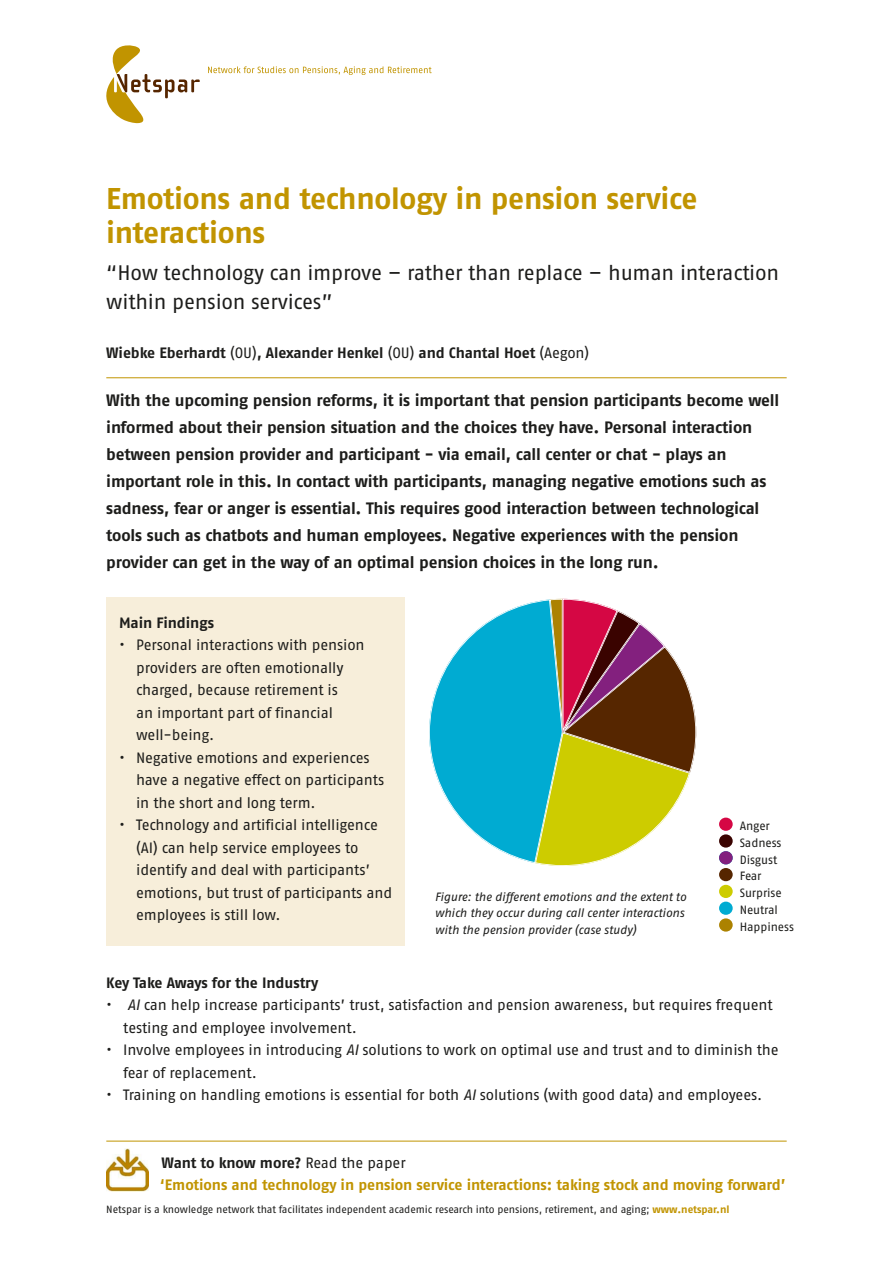
<style>
.page{position:relative;width:893px;height:1263px;background:#fff}
.page>*{position:absolute;margin:0;border:0;box-sizing:border-box;transform-origin:0 0}
.t1{font:700 30px/34.5px "Fago Pro";letter-spacing:-.01em;color:#c19400}
.t2{font:21px/28.5px "Fago Pro";letter-spacing:-.015em;color:#1d1d1b}
.t3{font:700 16.5px/27px "Fago Pro";letter-spacing:-.01em;color:#1d1d1b}
.t4{font:15px/22.5px "Fago Pro";letter-spacing:-.01em;color:#1d1d1b}
.t5{font:700 15px/22.5px "Fago Pro";letter-spacing:-.005em;color:#c19400}
.t6{font:700 15px "Fago Pro";letter-spacing:-.005em;color:#1d1d1b}
.t7{font:italic 12px/16.5px "Fago Pro";letter-spacing:-.01em;color:#1d1d1b}
.t8{font:12px/17px "Fago Pro";letter-spacing:-.005em;color:#1d1d1b}
.t9{font:10.5px "Fago Pro";letter-spacing:-.01em;color:#1d1d1b}
.s1{font-weight:400}
.s2{font-style:italic}
.s3{color:#1d1d1b}
.s4{font-weight:400;color:#1d1d1b}
.s5{font-weight:700;color:#c19400}
</style>
<div class="page">
<svg style="left:429px;top:599px;width:268px;height:267px"></svg>
<svg style="left:106px;top:45px;width:94px;height:78px"></svg>
<svg style="left:208px;top:66px;width:224px;height:9px"></svg>
<img style="left:106px;top:1148px;width:43px;height:43px">
<div style="left:106px;top:597px;width:299px;height:348px;background:#f7eeda"></div>
<hr style="left:106px;top:1141px;width:681px;height:1px;background:#c19400">
<hr style="left:106px;top:377px;width:681px;height:1px;background:#c19400">
<div style="left:719px;top:818px;width:14px;height:13px;background:#d50744;border-radius:50%"></div>
<div style="left:719px;top:834px;width:14px;height:14px;background:#3a0300;border-radius:50%"></div>
<div style="left:719px;top:851px;width:14px;height:13px;background:#83207e;border-radius:50%"></div>
<div style="left:719px;top:868px;width:14px;height:13px;background:#562600;border-radius:50%"></div>
<div style="left:719px;top:885px;width:14px;height:13px;background:#cdcc00;border-radius:50%"></div>
<div style="left:719px;top:902px;width:14px;height:13px;background:#00abd2;border-radius:50%"></div>
<div style="left:719px;top:918px;width:14px;height:14px;background:#ac8200;border-radius:50%"></div>
<h1 class="t1" style="left:106px;top:181px;width:593px">Emotions and technology in pension service interactions</h1>
<h2 class="t2" style="left:106px;top:259px;width:674px">“How technology can improve – rather than replace – human interaction within pension services”</h2>
<p class="t6" style="left:106px;top:343px;width:484px">Wiebke Eberhardt <span class="s1">(OU)</span>, Alexander Henkel <span class="s1">(OU)</span> and Chantal Hoet <span class="s1">(Aegon)</span></p>
<p class="t3" style="left:106px;top:387px;width:674px">With the upcoming pension reforms, it is important that pension participants become well informed about their pension situation and the choices they have. Personal interaction between pension provider and participant - via email, call center or chat - plays an important role in this. In contact with participants, managing negative emotions such as sadness, fear or anger is essential. This requires good interaction between technological tools such as chatbots and human employees. Negative experiences with the pension provider can get in the way of an optimal pension choices in the long run.</p>
<p class="t6" style="left:119px;top:613px;width:96px">Main Findings</p>
<p class="t4" style="left:136px;top:634px;width:230px;text-indent:-17px">• Personal interactions with pension providers are often emotionally charged, because retirement is<br>an important part of financial well-being.</p>
<p class="t4" style="left:136px;top:746px;width:250px;text-indent:-17px">• Negative emotions and experiences have a negative effect on participants in the short and long term.</p>
<p class="t4" style="left:136px;top:814px;width:258px;text-indent:-17px">• Technology and artificial intelligence (AI) can help service employees to identify and deal with participants’ emotions, but trust of participants and employees is still low.</p>
<p class="t7" style="left:435px;top:888px;width:253px">Figure: the different emotions and the extent to which they occur during call center interactions with the pension provider (case study)</p>
<p class="t8" style="left:740px;top:817px;width:56px">Anger<br>Sadness<br>Disgust<br>Fear<br>Surprise<br>Neutral<br>Happiness</p>
<p class="t6" style="left:106px;top:973px;width:213px">Key Take Aways for the Industry</p>
<p class="t4" style="left:123px;top:994px;width:651px;text-indent:-17px">• <span class="s2">AI</span> can help increase participants’ trust, satisfaction and pension awareness, but requires frequent testing and employee involvement.</p>
<p class="t4" style="left:123px;top:1039px;width:657px;text-indent:-17px">• Involve employees in introducing <span class="s2">AI</span> solutions to work on optimal use and trust and to diminish the fear of replacement.</p>
<p class="t4" style="left:106px;top:1084px;width:657px">• Training on handling emotions is essential for both <span class="s2">AI</span> solutions (with good data) and employees.</p>
<p class="t5" style="left:160px;top:1151px;width:627px"><span class="s3">Want to know more?</span> <span class="s4">Read the paper<br></span>‘Emotions and technology in pension service interactions: taking stock and moving forward’</p>
<p class="t9" style="left:106px;top:1203px;width:625px">Netspar is a knowledge network that facilitates independent academic research into pensions, retirement, and aging; <span class="s5">www.netspar.nl</span></p>
</div>
